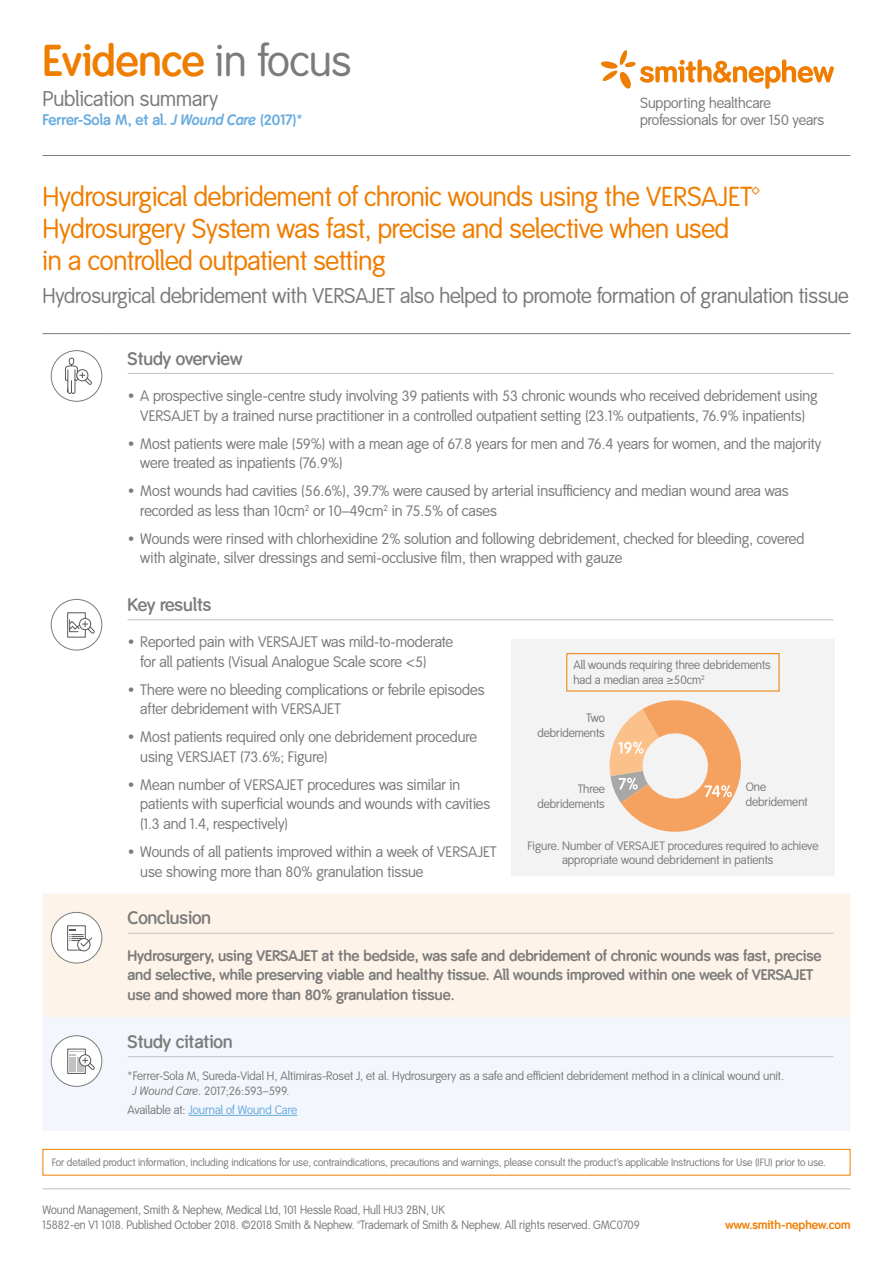
<style>
.page{position:relative;width:893px;height:1263px;background:#fff}
.page>*{position:absolute;margin:0;border:0;box-sizing:border-box;transform-origin:0 0}
.t1{font:600 43.5px "Smith&Nephew";color:#ef7d00}
.t2{font:27px/31.5px "Smith&Nephew";letter-spacing:-.005em;color:#ef7d00}
.t3{font:21px "Smith&Nephew";letter-spacing:-.005em;color:#7c7b7b}
.t4{font:600 18px "Smith&Nephew";color:#7c7b7b}
.t5{font:15px/19.5px "Smith&Nephew";color:#7c7b7b}
.t6{font:700 15px/19.5px "Smith&Nephew";letter-spacing:-.005em;color:#7c7b7b}
.t7{font:700 15px "Smith&Nephew";color:#69acdf}
.t8{font:14.7px/17.7px "Smith&Nephew";color:#7c7b7b}
.t9{font:12px/15px "Smith&Nephew";color:#7c7b7b}
.t10{font:12px/15px "Smith&Nephew";color:#7c7b7b;scale:.95 1}
.t11{font:12px "Smith&Nephew";color:#69acdf}
.t12{font:700 12px "Smith&Nephew";color:#ef7d00}
.t13{font:10.5px "Smith&Nephew";color:#7c7b7b}
.s1{font-weight:400;color:#7c7b7b}
.s2{font-style:italic}
.s3{color:#7c7b7b}
</style>
<div class="page">
<div style="left:43px;top:893px;width:807px;height:124px;background:#fef3e8"></div>
<div style="left:43px;top:1017px;width:807px;height:114px;background:#f3f7fd"></div>
<hr style="left:43px;top:333px;width:68px;height:1px;background:#7c7b7b">
<hr style="left:111px;top:333px;width:739px;height:1px;background:#7c7b7b">
<hr style="left:128px;top:373px;width:705px;height:1px;background:#c2c1c1">
<hr style="left:128px;top:619px;width:705px;height:1px;background:#c2c1c1">
<hr style="left:128px;top:933px;width:705px;height:1px;background:#c2c1c1">
<hr style="left:128px;top:1056px;width:705px;height:1px;background:#c2c1c1">
<hr style="left:189px;top:1115px;width:108px;height:1px;background:#69acdf">
<svg style="left:51px;top:599px;width:51px;height:51px"></svg>
<svg style="left:54px;top:602px;width:45px;height:45px"></svg>
<div style="left:51px;top:599px;width:51px;height:51px;border:1px solid #7c7b7b;border-radius:50%"></div>
<svg style="left:51px;top:1036px;width:51px;height:50px"></svg>
<svg style="left:54px;top:1038px;width:45px;height:45px"></svg>
<div style="left:51px;top:1035px;width:51px;height:51px;border:1px solid #7c7b7b;border-radius:50%"></div>
<svg style="left:51px;top:912px;width:51px;height:51px"></svg>
<svg style="left:54px;top:915px;width:45px;height:45px"></svg>
<div style="left:51px;top:912px;width:51px;height:51px;border:1px solid #7c7b7b;border-radius:50%"></div>
<svg style="left:51px;top:351px;width:51px;height:50px"></svg>
<svg style="left:54px;top:353px;width:45px;height:45px"></svg>
<div style="left:51px;top:350px;width:51px;height:51px;border:1px solid #7c7b7b;border-radius:50%"></div>
<div style="left:511px;top:639px;width:324px;height:236px;background:#f3f3f3"></div>
<div style="left:567px;top:653px;width:212px;height:38px;border:1px solid #ef7d00"></div>
<svg style="left:606px;top:691px;width:144px;height:141px"></svg>
<div style="left:43px;top:1149px;width:807px;height:26px;border:1px solid #ef7d00"></div>
<svg style="left:601px;top:50px;width:233px;height:39px"></svg>
<hr style="left:43px;top:1188px;width:807px;height:1px;background:#c2c1c1">
<hr style="left:43px;top:155px;width:807px;height:1px;background:#7c7b7b">
<h1 class="t1" style="left:43px;top:36px;width:310px">Evidence <span class="s1">in focus</span></h1>
<h3 class="t3" style="left:43px;top:87px;width:177px">Publication summary</h3>
<p class="t7" style="left:43px;top:111px;width:260px">Ferrer-Sola M, et al. <span class="s2">J Wound Care</span> (2017)*</p>
<p class="t8" style="left:640px;top:94px;width:185px">Supporting healthcare professionals for over 150 years</p>
<h2 class="t2" style="left:43px;top:182px;width:718px">Hydrosurgical debridement of chronic wounds using the VERSAJET™<br>Hydrosurgery System was fast, precise and selective when used<br>in a controlled outpatient setting</h2>
<h3 class="t3" style="left:43px;top:284px;width:808px">Hydrosurgical debridement with VERSAJET also helped to promote formation of granulation tissue</h3>
<p class="t4" style="left:128px;top:348px;width:116px">Study overview</p>
<p class="t5" style="left:128px;top:386px;width:692px;text-align:center">• A prospective single-centre study involving 39 patients with 53 chronic wounds who received debridement using<br>VERSAJET by a trained nurse practitioner in a controlled outpatient setting (23.1% outpatients, 76.9% inpatients)</p>
<p class="t5" style="left:140px;top:434px;width:682px;text-indent:-13px">• Most patients were male (59%) with a mean age of 67.8 years for men and 76.4 years for women, and the majority were treated as inpatients (76.9%)</p>
<p class="t5" style="left:140px;top:481px;width:650px;text-indent:-13px">• Most wounds had cavities (56.6%), 39.7% were caused by arterial insufficiency and median wound area was recorded as less than 10cm<sup>2</sup> or 10–49cm<sup>2</sup> in 75.5% of cases</p>
<p class="t5" style="left:140px;top:529px;width:665px;text-indent:-13px">• Wounds were rinsed with chlorhexidine 2% solution and following debridement, checked for bleeding, covered with alginate, silver dressings and semi-occlusive film, then wrapped with gauze</p>
<p class="t4" style="left:128px;top:594px;width:85px">Key results</p>
<p class="t5" style="left:140px;top:633px;width:314px;text-indent:-13px">• Reported pain with VERSAJET was mild-to-moderate for all patients (Visual Analogue Scale score &lt;5)</p>
<p class="t5" style="left:140px;top:680px;width:346px;text-indent:-13px">• There were no bleeding complications or febrile episodes after debridement with VERSAJET</p>
<p class="t5" style="left:140px;top:728px;width:338px;text-indent:-13px">• Most patients required only one debridement procedure using VERSJAET (73.6%; Figure)</p>
<p class="t5" style="left:140px;top:775px;width:352px;text-indent:-13px">• Mean number of VERSAJET procedures was similar in patients with superficial wounds and wounds with cavities (1.3 and 1.4, respectively)</p>
<p class="t5" style="left:140px;top:842px;width:358px;text-indent:-13px">• Wounds of all patients improved within a week of VERSAJET use showing more than 80% granulation tissue</p>
<p class="t4" style="left:128px;top:908px;width:85px">Conclusion</p>
<p class="t6" style="left:128px;top:946px;width:695px">Hydrosurgery, using VERSAJET at the bedside, was safe and debridement of chronic wounds was fast, precise and selective, while preserving viable and healthy tissue. All wounds improved within one week of VERSAJET use and showed more than 80% granulation tissue.</p>
<p class="t4" style="left:128px;top:1031px;width:106px">Study citation</p>
<p class="t9" style="left:133px;top:1068px;width:653px;text-indent:-5px">*Ferrer-Sola M, Sureda-Vidal H, Altimiras-Roset J, et al. Hydrosurgery as a safe and efficient debridement method in a clinical wound unit.<br><span class="s2">J Wound Care</span>. 2017;26:593–599.</p>
<p class="t11" style="left:128px;top:1103px;width:171px"><span class="s3">Available at:</span> Journal of Wound Care</p>
<p class="t9" style="left:573px;top:658px;width:199px">All wounds requiring three debridements had a median area ≥50cm<sup>2</sup></p>
<p class="t9" style="left:537px;top:711px;width:69px;text-align:right">Two debridements</p>
<p class="t9" style="left:537px;top:782px;width:69px;text-align:right">Three debridements</p>
<p class="t9" style="left:746px;top:780px;width:63px">One debridement</p>
<p class="t9" style="left:562px;top:839px;width:258px;line-height:13.5px;text-indent:-34px">Figure. Number of VERSAJET procedures required to achieve appropriate wound debridement in patients</p>
<p class="t13" style="left:52px;top:1156px;width:776px">For detailed product information, including indications for use, contraindications, precautions and warnings, please consult the product’s applicable Instructions for Use (IFU) prior to use.</p>
<p class="t10" style="left:43px;top:1203px;width:630px">Wound Management, Smith &amp; Nephew, Medical Ltd, 101 Hessle Road, Hull HU3 2BN, UK<br>15882-en V1 1018. Published October 2018. ©2018 Smith &amp; Nephew. ™Trademark of Smith &amp; Nephew. All rights reserved. GMC0709</p>
<p class="t12" style="left:725px;top:1218px;width:126px">www.smith-nephew.com</p>
</div>
